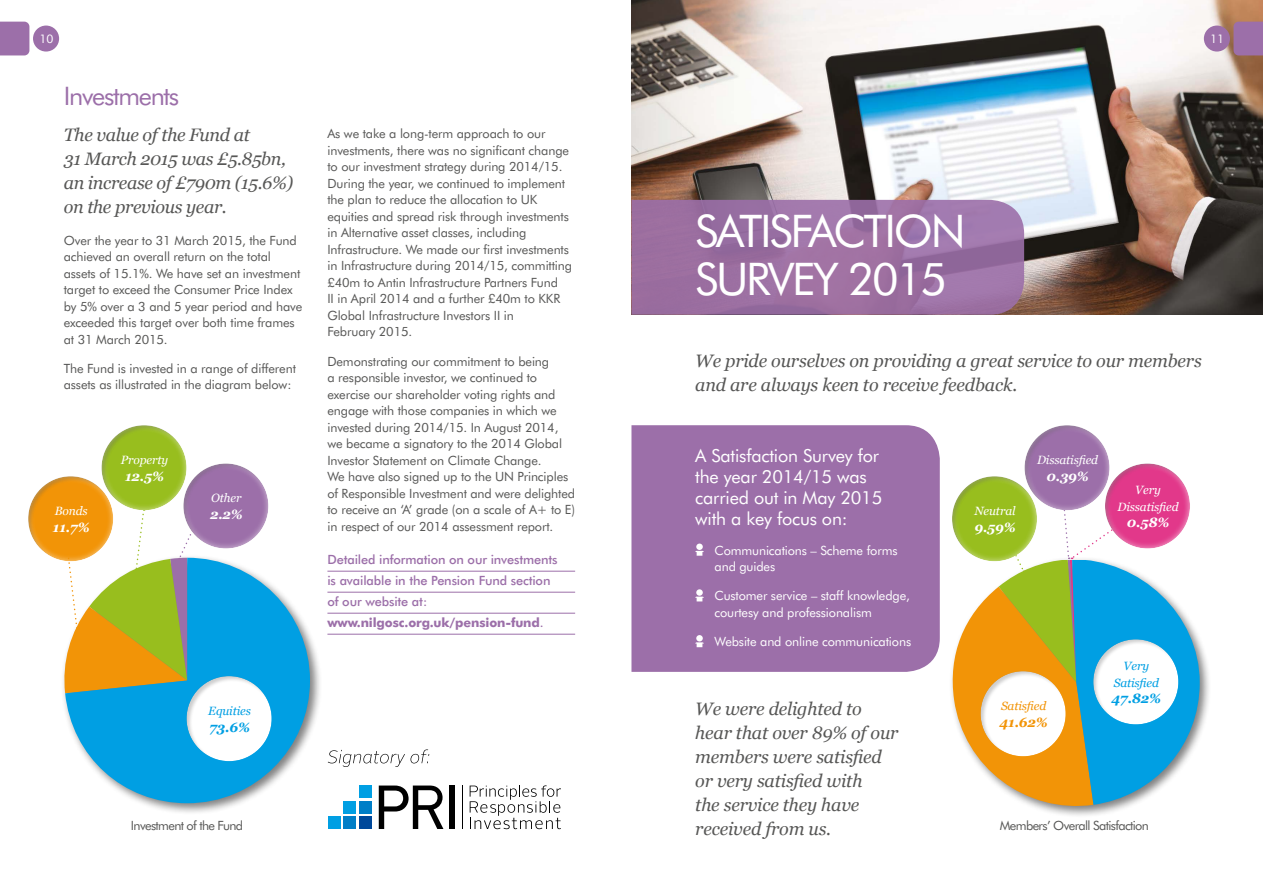
<style>
.page{position:relative;width:1263px;height:893px;background:#fff}
.page>*{position:absolute;margin:0;border:0;box-sizing:border-box;transform-origin:0 0}
.t1{font:45px/48px "Futura BT";letter-spacing:-.05em;color:#fff}
.t2{font:25.5px "Futura BT";letter-spacing:-.05em;color:#9c6fa9}
.t3{font:italic 18px/24px "Georgia";letter-spacing:-.01em;color:#575756}
.t4{font:18px/21px "Futura BT";letter-spacing:-.01em;color:#fff}
.t5{font:italic 700 13.5px "Georgia";letter-spacing:-.01em;color:#fff}
.t6{font:italic 700 13.5px "Georgia";color:#009fe3}
.t7{font:italic 700 13.5px "Georgia";color:#f29407}
.t8{font:12.75px/16.5px "Futura BT";letter-spacing:-.01em;color:#575756}
.t9{font:12.75px/16.5px "Futura BT";letter-spacing:-.01em;color:#fff}
.t10{font:500 12.75px/21px "Futura BT";letter-spacing:-.01em;color:#9c6fa9}
.t11{font:12.75px "Futura BT";letter-spacing:-.05em;color:#575756}
.t12{font:italic 12px/16.5px "Georgia";letter-spacing:-.01em;color:#fff;text-align:center}
.t13{font:italic 12px/16.5px "Georgia";letter-spacing:-.01em;color:#009fe3;text-align:center}
.t14{font:italic 12px "Georgia";letter-spacing:-.01em;color:#f29407}
.t15{font:11.85px "Futura BT";color:#fff}
.s1{font-weight:700}
</style>
<div class="page">
<svg style="left:0;top:22px;width:29px;height:33px"></svg>
<div style="left:33px;top:26px;width:26px;height:26px;background:#9c6fa9;border-radius:50%"></div>
<div style="left:61px;top:554px;width:261px;height:261px;background:#000;opacity:.5"></div>
<svg style="left:65px;top:558px;width:245px;height:245px;fill:#009fe3"></svg>
<div style="left:173px;top:665px;width:112px;height:96px;background:#000;opacity:.2"></div>
<div style="left:15px;top:466px;width:112px;height:96px;background:#000;opacity:.2"></div>
<svg style="left:64px;top:495px;width:145px;height:198px"></svg>
<hr style="left:327px;top:571px;width:248px;height:1px;background:#9c6fa9">
<hr style="left:327px;top:592px;width:248px;height:1px;background:#9c6fa9">
<hr style="left:327px;top:613px;width:248px;height:1px;background:#9c6fa9">
<hr style="left:327px;top:634px;width:248px;height:1px;background:#9c6fa9">
<div style="left:359px;top:785px;width:13px;height:13px;background:#009fe3"></div>
<div style="left:359px;top:801px;width:13px;height:12px;background:#007ec7"></div>
<div style="left:359px;top:817px;width:13px;height:12px;background:#00489a"></div>
<div style="left:344px;top:801px;width:12px;height:12px;background:#009fe3"></div>
<div style="left:344px;top:817px;width:12px;height:12px;background:#007ec7"></div>
<div style="left:328px;top:817px;width:12px;height:12px;background:#009fe3"></div>
<svg style="left:379px;top:785px;width:64px;height:44px"></svg>
<div style="left:449px;top:785px;width:5px;height:44px;background:#000"></div>
<hr style="left:462px;top:785px;width:1px;height:44px;background:#000">
<svg style="left:470px;top:785px;width:91px;height:44px"></svg>
<svg style="left:328px;top:749px;width:101px;height:18px"></svg>
<div style="left:170px;top:453px;width:112px;height:96px;background:#000;opacity:.2"></div>
<div style="left:88px;top:415px;width:112px;height:96px;background:#000;opacity:.2"></div>
<img style="left:631px;top:0;width:632px;height:315px">
<svg style="left:631px;top:200px;width:393px;height:115px;background:#9c71a2"></svg>
<svg style="left:1233px;top:22px;width:30px;height:33px"></svg>
<div style="left:1204px;top:26px;width:26px;height:26px;background:#9c6fa9;border-radius:50%"></div>
<div style="left:631px;top:425px;width:309px;height:247px;background:#9c6fa9"></div>
<svg style="left:695px;top:551px;width:9px;height:5px"></svg>
<div style="left:696px;top:544px;width:7px;height:6px;background:#fff;border-radius:50%"></div>
<svg style="left:695px;top:597px;width:9px;height:4px"></svg>
<div style="left:696px;top:589px;width:7px;height:7px;background:#fff;border-radius:50%"></div>
<svg style="left:695px;top:642px;width:9px;height:5px"></svg>
<div style="left:696px;top:635px;width:7px;height:6px;background:#fff;border-radius:50%"></div>
<div style="left:949px;top:556px;width:263px;height:262px;background:#000;opacity:.5"></div>
<svg style="left:949px;top:511px;width:251px;height:300px"></svg>
<div style="left:939px;top:466px;width:112px;height:96px;background:#000;opacity:.2"></div>
<div style="left:1011px;top:415px;width:112px;height:96px;background:#000;opacity:.2"></div>
<div style="left:1091px;top:453px;width:113px;height:96px;background:#000;opacity:.2"></div>
<p class="t15" style="left:39px;top:32px;width:15px">10</p>
<h2 class="t2" style="left:64px;top:80px;width:117px">Investments</h2>
<h3 class="t3" style="left:64px;top:123px;width:231px">The value of the Fund at<br>31 March 2015 was £5.85bn, an increase of £790m (15.6%) on the previous year.</h3>
<p class="t8" style="left:64px;top:232px;width:240px">Over the year to 31 March 2015, the Fund achieved an overall return on the total assets of 15.1%. We have set an investment target to exceed the Consumer Price Index by 5% over a 3 and 5 year period and have exceeded this target over both time frames at 31 March 2015.</p>
<p class="t8" style="left:64px;top:360px;width:234px">The Fund is invested in a range of different assets as illustrated in the diagram below:</p>
<p class="t12" style="left:121px;top:452px;width:49px">Property</p>
<p class="t5" style="left:125px;top:468px;width:40px">12.5%</p>
<p class="t12" style="left:55px;top:503px;width:34px">Bonds</p>
<p class="t5" style="left:53px;top:519px;width:38px">11.7%</p>
<p class="t12" style="left:211px;top:490px;width:32px">Other</p>
<p class="t5" style="left:210px;top:507px;width:34px">2.2%</p>
<p class="t8" style="left:327px;top:125px;width:246px">As we take a long-term approach to our investments, there was no significant change to our investment strategy during 2014/15.<br>During the year, we continued to implement the plan to reduce the allocation to UK equities and spread risk through investments in Alternative asset classes, including Infrastructure. We made our first investments in Infrastructure during 2014/15, committing £40m to Antin Infrastructure Partners Fund<br>II in April 2014 and a further £40m to KKR Global Infrastructure Investors II in<br>February 2015.</p>
<p class="t8" style="left:327px;top:353px;width:249px">Demonstrating our commitment to being<br>a responsible investor, we continued to exercise our shareholder voting rights and engage with those companies in which we invested during 2014/15. In August 2014, we became a signatory to the 2014 Global Investor Statement on Climate Change.<br>We have also signed up to the UN Principles of Responsible Investment and were delighted to receive an ‘A’ grade (on a scale of A+ to E) in respect of our 2014 assessment report.</p>
<p class="t10" style="left:327px;top:549px;width:232px">Detailed information on our investments is available in the Pension Fund section of our website at: <span class="s1">www.nilgosc.org.uk/pension-fund</span>.</p>
<p class="t13" style="left:208px;top:703px;width:44px">Equities</p>
<p class="t6" style="left:209px;top:719px;width:42px">73.6%</p>
<p class="t11" style="left:131px;top:818px;width:114px">Investment of the Fund</p>
<p class="t15" style="left:1210px;top:32px;width:15px">11</p>
<h1 class="t1" style="left:695px;top:207px;width:272px">SATISFACTION<br>SURVEY 2015</h1>
<h3 class="t3" style="left:695px;top:348px;width:508px">We pride ourselves on providing a great service to our members and are always keen to receive feedback.</h3>
<h3 class="t4" style="left:695px;top:445px;width:189px">A Satisfaction Survey for the year 2014/15 was carried out in May 2015 with a key focus on:</h3>
<p class="t9" style="left:714px;top:542px;width:185px">Communications – Scheme forms and guides</p>
<p class="t9" style="left:714px;top:587px;width:197px">Customer service – staff knowledge, courtesy and professionalism</p>
<p class="t9" style="left:714px;top:633px;width:198px">Website and online communications</p>
<h3 class="t3" style="left:695px;top:697px;width:205px">We were delighted to hear that over 89% of our members were satisfied or very satisfied with<br>the service they have received from us.</h3>
<p class="t12" style="left:974px;top:503px;width:43px">Neutral</p>
<p class="t5" style="left:974px;top:519px;width:43px">9.59%</p>
<p class="t12" style="left:1037px;top:452px;width:63px">Dissatisfied</p>
<p class="t5" style="left:1046px;top:468px;width:44px">0.39%</p>
<p class="t12" style="left:1117px;top:482px;width:63px">Very<br>Dissatisfied</p>
<p class="t5" style="left:1127px;top:515px;width:44px">0.58%</p>
<p class="t14" style="left:1001px;top:699px;width:47px">Satisfied</p>
<p class="t7" style="left:999px;top:714px;width:50px">41.62%</p>
<p class="t13" style="left:1114px;top:658px;width:47px">Very<br>Satisfied</p>
<p class="t6" style="left:1111px;top:691px;width:51px">47.82%</p>
<p class="t11" style="left:1000px;top:818px;width:151px">Members’ Overall Satisfaction</p>
</div>
